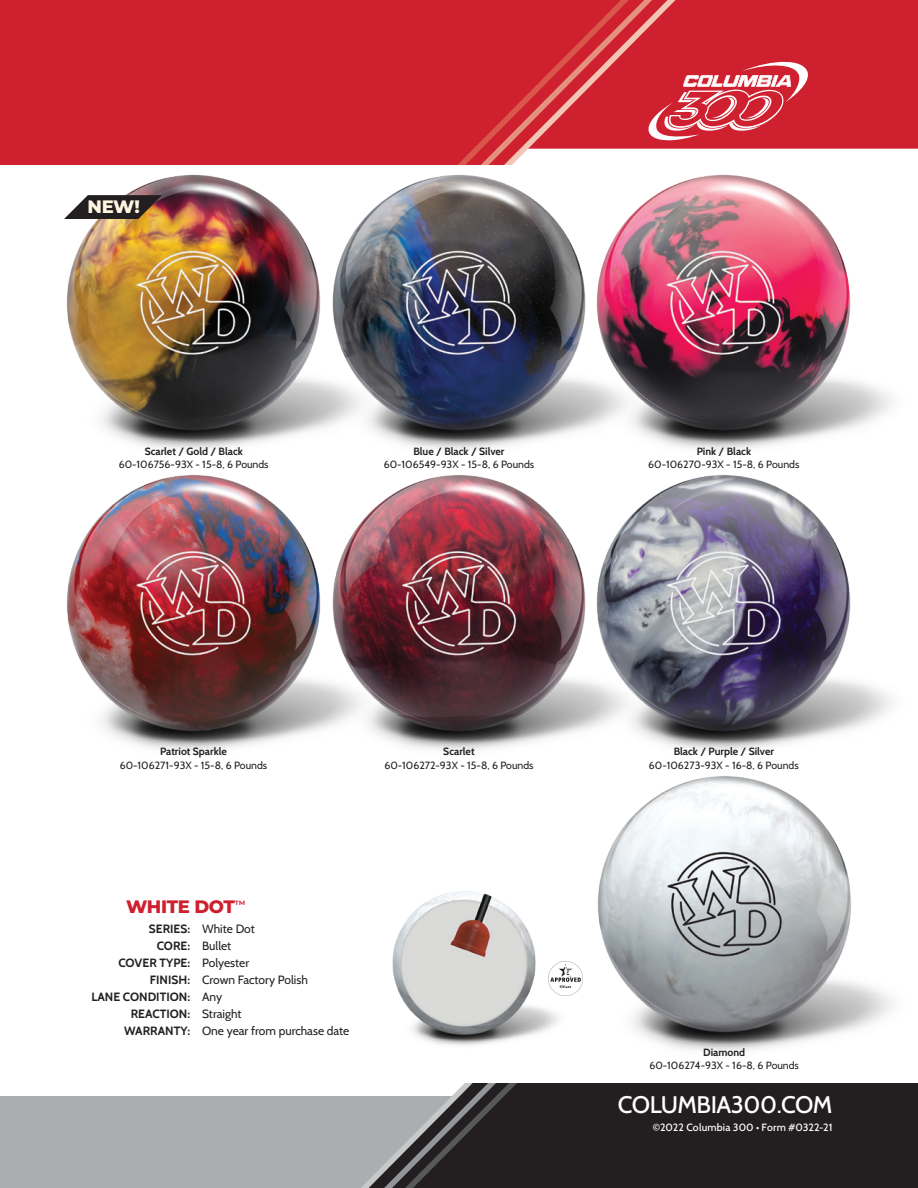
<style>
.page{position:relative;width:918px;height:1188px;background:#fff}
.page>*{position:absolute;margin:0;border:0;box-sizing:border-box;transform-origin:0 0}
.t1{font:500 24px "Cabin";letter-spacing:-.025em;color:#fff}
.t2{font:800 18px "Montserrat";letter-spacing:-.02em;color:#cf202f}
.t3{font:800 18px "Montserrat";color:#fef6e1}
.Stats_info_2018{font:12px "Cabin";color:#231f20}
.Stats_info_2018-2{font:700 12px "Cabin";color:#231f20}
.Stats_info_2018-3{font:10.5px "Cabin";color:#231f20}
.Stats_info_2018-4{font:700 10.5px "Cabin";color:#231f20}
.t4{font:500 10.5px "Cabin";letter-spacing:.005em;color:#fff}
.s1{font-weight:700}
.s2{font-weight:400}
</style>
<div class="page">
<div style="left:0;top:1096px;width:916px;height:92px;background:#acadb1"></div>
<div style="left:526px;top:1083px;width:392px;height:105px;background:#231f20"></div>
<svg style="left:361px;top:1083px;width:165px;height:105px"></svg>
<div style="left:0;top:0;width:450px;height:165px;background:#cf202f"></div>
<div style="left:811px;top:0;width:107px;height:149px;background:#cf202f"></div>
<img style="left:542px;top:794px;width:364px;height:300px">
<img style="left:66px;top:493px;width:211px;height:258px">
<svg style="left:450px;top:0;width:361px;height:129px"></svg>
<img style="left:392px;top:865px;width:174px;height:204px">
<img style="left:277px;top:493px;width:265px;height:258px">
<img style="left:542px;top:493px;width:350px;height:301px">
<img style="left:376px;top:129px;width:166px;height:364px">
<img style="left:542px;top:129px;width:364px;height:364px">
<img style="left:12px;top:129px;width:364px;height:364px">
<svg style="left:64px;top:195px;width:98px;height:24px"></svg>
<svg style="left:548px;top:961px;width:35px;height:35px"></svg>
<p class="t3" style="left:88px;top:193px;width:54px">NEW!</p>
<p class="Stats_info_2018-4" style="left:145px;top:445px;width:100px">Scarlet / Gold / Black</p>
<p class="Stats_info_2018-3" style="left:119px;top:458px;width:151px">60-106756-93X - 15-8, 6 Pounds</p>
<p class="Stats_info_2018-4" style="left:413px;top:445px;width:93px">Blue / Black / Silver</p>
<p class="Stats_info_2018-3" style="left:384px;top:458px;width:152px">60-106549-93X - 15-8, 6 Pounds</p>
<p class="Stats_info_2018-4" style="left:697px;top:445px;width:56px">Pink / Black</p>
<p class="Stats_info_2018-3" style="left:648px;top:458px;width:153px">60-106270-93X - 15-8, 6 Pounds</p>
<p class="Stats_info_2018-4" style="left:160px;top:745px;width:68px">Patriot Sparkle</p>
<p class="Stats_info_2018-3" style="left:120px;top:759px;width:149px">60-106271-93X - 15-8, 6 Pounds</p>
<p class="Stats_info_2018-4" style="left:443px;top:745px;width:33px">Scarlet</p>
<p class="Stats_info_2018-3" style="left:384px;top:759px;width:151px">60-106272-93X - 15-8, 6 Pounds</p>
<p class="t2" style="left:126px;top:894px;width:121px">WHITE DOT<sup>™</sup></p>
<p class="Stats_info_2018" style="left:149px;top:921px;width:107px"><span class="s1">SERIES:</span> White Dot</p>
<p class="Stats_info_2018" style="left:157px;top:938px;width:76px"><span class="s1">CORE:</span> Bullet</p>
<p class="Stats_info_2018-2" style="left:118px;top:955px;width:132px">COVER TYPE: <span class="s2">Polyester</span></p>
<p class="Stats_info_2018" style="left:150px;top:972px;width:159px"><span class="s1">FINISH:</span> Crown Factory Polish</p>
<p class="Stats_info_2018-2" style="left:91px;top:989px;width:132px">LANE CONDITION: <span class="s2">Any</span></p>
<p class="Stats_info_2018-2" style="left:131px;top:1006px;width:112px">REACTION: <span class="s2">Straight</span></p>
<p class="Stats_info_2018" style="left:124px;top:1023px;width:227px"><span class="s1">WARRANTY:</span> One year from purchase date</p>
<p class="Stats_info_2018-4" style="left:674px;top:745px;width:102px">Black / Purple / Silver</p>
<p class="Stats_info_2018-3" style="left:649px;top:759px;width:151px">60-106273-93X - 16-8, 6 Pounds</p>
<p class="Stats_info_2018-4" style="left:703px;top:1046px;width:44px">Diamond</p>
<p class="Stats_info_2018-3" style="left:649px;top:1059px;width:151px">60-106274-93X - 16-8, 6 Pounds</p>
<p class="t1" style="left:618px;top:1090px;width:216px">COLUMBIA300.COM</p>
<p class="t4" style="left:653px;top:1121px;width:181px">©2022 Columbia 300 • Form #0322-21</p>
</div>
